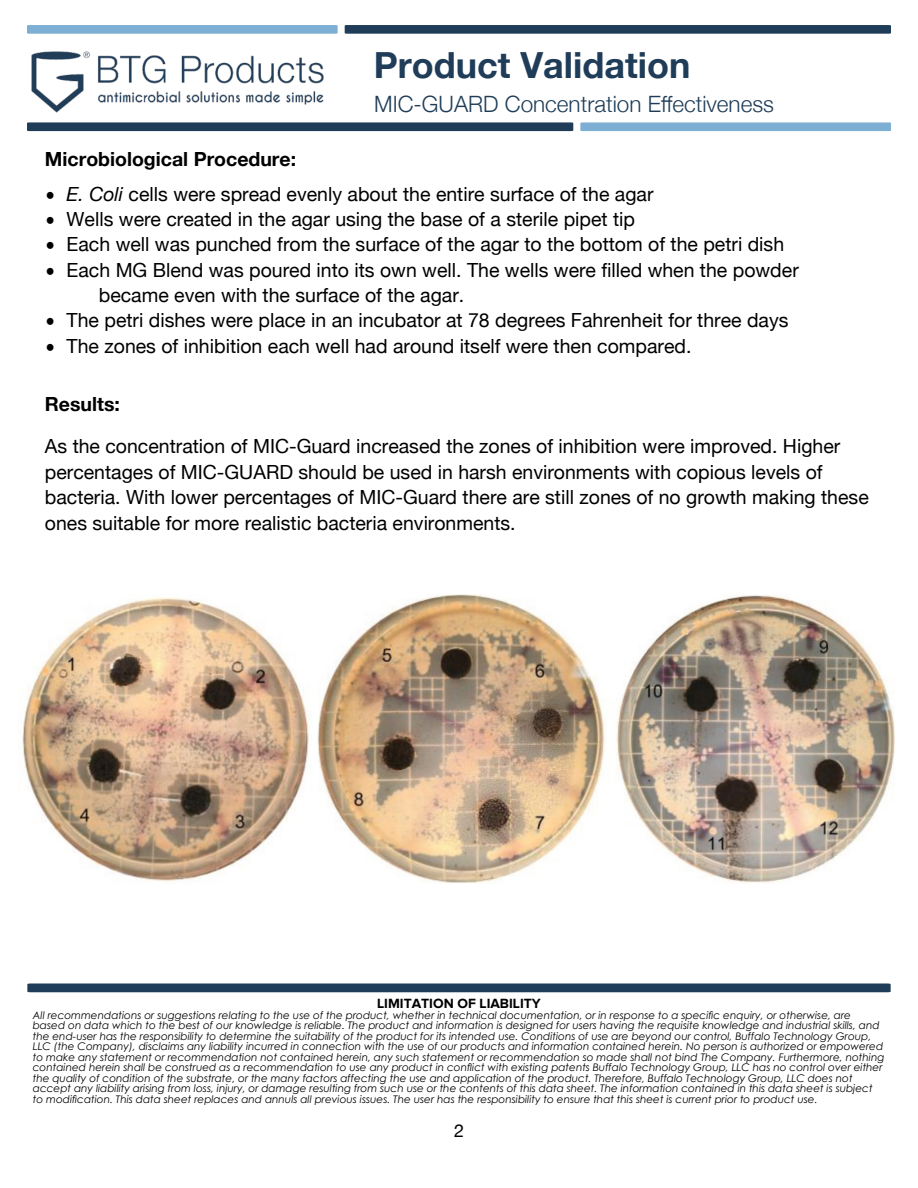
<style>
.page{position:relative;width:918px;height:1188px;background:#fff}
.page>*{position:absolute;margin:0;border:0;box-sizing:border-box;transform-origin:0 0}
.t1{font:700 36px "Helvetica Neue";color:#1f3d58}
.t2{font:300 22.5px "Helvetica Neue";color:#1f3d58}
.t3{font:19.5px/25.5px "Helvetica Neue";color:#000}
.t4{font:700 19.5px "Helvetica Neue";color:#000}
.t5{font:18px "Helvetica Neue";color:#000}
.t6{font:700 13.8px "Proxima Nova";color:#000}
.t7{font:italic 10.5px/10.5px "Century Gothic";color:#000}
.s1{font-style:italic}
</style>
<div class="page">
<svg style="left:27px;top:122px;width:546px;height:9px;background:#2a4660"></svg>
<svg style="left:580px;top:122px;width:311px;height:9px;background:#83b2d5"></svg>
<svg style="left:345px;top:25px;width:546px;height:9px;background:#27445e"></svg>
<svg style="left:27px;top:983px;width:864px;height:9px;background:#2b4761"></svg>
<svg style="left:27px;top:25px;width:311px;height:9px;background:#82b1d4"></svg>
<img style="left:31px;top:51px;width:293px;height:61px">
<img style="left:18px;top:594px;width:877px;height:290px">
<h1 class="t1" style="left:374px;top:43px;width:318px">Product Validation</h1>
<h2 class="t2" style="left:374px;top:91px;width:401px">MIC-GUARD Concentration Effectiveness</h2>
<h3 class="t4" style="left:45px;top:147px;width:253px">Microbiological Procedure:</h3>
<h3 class="t3" style="left:45px;top:181px;width:610px">• <span class="s1">E. Coli</span> cells were spread evenly about the entire surface of the agar</h3>
<h3 class="t3" style="left:45px;top:206px;width:592px">• Wells were created in the agar using the base of a sterile pipet tip</h3>
<h3 class="t3" style="left:45px;top:231px;width:741px">• Each well was punched from the surface of the agar to the bottom of the petri dish</h3>
<h3 class="t3" style="left:99px;top:257px;width:701px;text-indent:-54px">• Each MG Blend was poured into its own well. The wells were filled when the powder became even with the surface of the agar.</h3>
<h3 class="t3" style="left:45px;top:307px;width:745px">• The petri dishes were place in an incubator at 78 degrees Fahrenheit for three days</h3>
<h3 class="t3" style="left:45px;top:333px;width:648px">• The zones of inhibition each well had around itself were then compared.</h3>
<h3 class="t4" style="left:45px;top:392px;width:77px">Results:</h3>
<p class="t3" style="left:45px;top:433px;width:825px">As the concentration of MIC-Guard increased the zones of inhibition were improved. Higher percentages of MIC-GUARD should be used in harsh environments with copious levels of bacteria. With lower percentages of MIC-Guard there are still zones of no growth making these ones suitable for more realistic bacteria environments.</p>
<h3 class="t6" style="left:377px;top:998px;width:165px">LIMITATION OF LIABILITY</h3>
<p class="t7" style="left:33px;top:1011px;width:853px">All recommendations or suggestions relating to the use of the product, whether in technical documentation, or in response to a specific enquiry, or otherwise, are based on data which to the best of our knowledge is reliable. The product and information is designed for users having the requisite knowledge and industrial skills, and the end-user has the responsibility to determine the suitability of the product for its intended use. Conditions of use are beyond our control, Buffalo Technology Group, LLC (the Company), disclaims any liability incurred in connection with the use of our products and information contained herein. No person is authorized or empowered to make any statement or recommendation not contained herein, any such statement or recommendation so made shall not bind The Company. Furthermore, nothing contained herein shall be construed as a recommendation to use any product in conflict with existing patents Buffalo Technology Group, LLC has no control over either the quality of condition of the substrate, or the many factors affecting the use and application of the product. Therefore, Buffalo Technology Group, LLC does not accept any liability arising from loss, injury, or damage resulting from such use or the contents of this data sheet. The information contained in this data sheet is subject to modification. This data sheet replaces and annuls all previous issues. The user has the responsibility to ensure that this sheet is current prior to product use.</p>
<h3 class="t5" style="left:454px;top:1120px;width:11px">2</h3>
</div>
